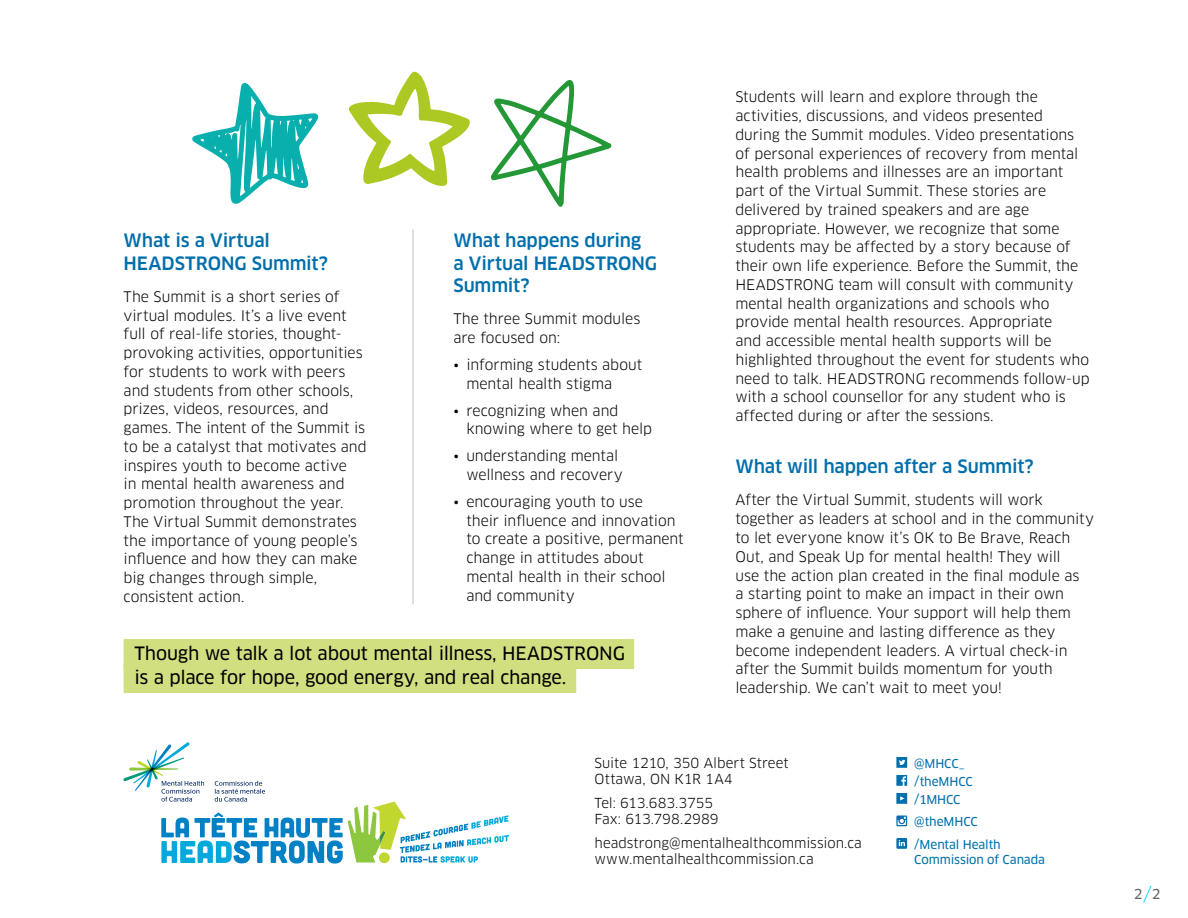
<style>
.page{position:relative;width:1188px;height:918px;background:#fff}
.page>*{position:absolute;margin:0;border:0;box-sizing:border-box;transform-origin:0 0}
.H2_-_Subtitles{font:500 18px/22.5px "Clan OT";letter-spacing:-.01em;color:#006fac}
.P_-_Underline_Exerpt{font:18px/24px "Clan OT News";letter-spacing:-.01em;color:#000}
.P_-_Paragraphs{font:14.25px/18.8px "Clan OT";letter-spacing:-.005em;color:#000}
.P_-_Bullets{font:14.25px/18.8px "Clan OT";letter-spacing:-.005em;color:#000}
.t1{font:13.5px/16.2px "Clan OT";letter-spacing:-.005em;color:#000}
.t2{font:13.5px "Clan OT News";color:#656666}
.P_-_Footer_contact_i{font:12px/18px "Clan OT News";letter-spacing:-.01em;color:#006fac}
</style>
<div class="page">
<svg style="left:1143px;top:885px;width:9px;height:18px"></svg>
<svg style="left:349px;top:72px;width:121px;height:114px"></svg>
<svg style="left:192px;top:83px;width:126px;height:121px"></svg>
<svg style="left:491px;top:80px;width:121px;height:127px"></svg>
<hr style="left:413px;top:229px;width:1px;height:375px;background:#c1c1c1">
<div style="left:124px;top:639px;width:510px;height:30px;background:#d2df81"></div>
<div style="left:124px;top:663px;width:452px;height:30px;background:#d2df81"></div>
<svg style="left:123px;top:742px;width:386px;height:122px"></svg>
<svg style="left:896px;top:757px;width:11px;height:11px"></svg>
<svg style="left:896px;top:775px;width:11px;height:11px"></svg>
<svg style="left:896px;top:793px;width:11px;height:11px"></svg>
<svg style="left:896px;top:816px;width:11px;height:10px"></svg>
<svg style="left:896px;top:838px;width:11px;height:11px"></svg>
<h2 class="H2_-_Subtitles" style="left:124px;top:229px;width:206px">What is a Virtual<br>HEADSTRONG Summit?</h2>
<p class="P_-_Paragraphs" style="left:124px;top:287px;width:244px">The Summit is a short series of virtual modules. It’s a live event full of real-life stories, thought&shy;provoking activities, opportunities for students to work with peers and students from other schools, prizes, videos, resources, and games. The intent of the Summit is to be a catalyst that motivates and inspires youth to become active<br>in mental health awareness and promotion throughout the year.<br>The Virtual Summit demonstrates the importance of young people’s influence and how they can make big changes through simple, consistent action.</p>
<h2 class="H2_-_Subtitles" style="left:453px;top:229px;width:205px">What happens during<br>a Virtual HEADSTRONG<br>Summit?</h2>
<p class="P_-_Paragraphs" style="left:453px;top:310px;width:188px">The three Summit modules are focused on:</p>
<p class="P_-_Bullets" style="left:466px;top:355px;width:178px;text-indent:-13px">• informing students about mental health stigma</p>
<p class="P_-_Bullets" style="left:466px;top:401px;width:187px;text-indent:-13px">• recognizing when and knowing where to get help</p>
<p class="P_-_Bullets" style="left:466px;top:447px;width:158px;text-indent:-13px">• understanding mental wellness and recovery</p>
<p class="P_-_Bullets" style="left:466px;top:492px;width:219px;text-indent:-13px">• encouraging youth to use<br>their influence and innovation to create a positive, permanent change in attitudes about mental health in their school and community</p>
<p class="P_-_Underline_Exerpt" style="left:134px;top:642px;width:492px">Though we talk a lot about mental illness, HEADSTRONG is a place for hope, good energy, and real change.</p>
<p class="P_-_Paragraphs" style="left:735px;top:88px;width:356px">Students will learn and explore through the activities, discussions, and videos presented during the Summit modules. Video presentations of personal experiences of recovery from mental health problems and illnesses are an important part of the Virtual Summit. These stories are delivered by trained speakers and are age appropriate. However, we recognize that some students may be affected by a story because of their own life experience. Before the Summit, the HEADSTRONG team will consult with community mental health organizations and schools who provide mental health resources. Appropriate<br>and accessible mental health supports will be highlighted throughout the event for students who need to talk. HEADSTRONG recommends follow-up with a school counsellor for any student who is affected during or after the sessions.</p>
<h2 class="H2_-_Subtitles" style="left:735px;top:456px;width:300px">What will happen after a Summit?</h2>
<p class="P_-_Paragraphs" style="left:735px;top:491px;width:360px">After the Virtual Summit, students will work together as leaders at school and in the community to let everyone know it’s OK to Be Brave, Reach Out, and Speak Up for mental health! They will<br>use the action plan created in the final module as<br>a starting point to make an impact in their own sphere of influence. Your support will help them make a genuine and lasting difference as they become independent leaders. A virtual check-in after the Summit builds momentum for youth leadership. We can’t wait to meet you!</p>
<p class="t1" style="left:595px;top:755px;width:196px">Suite 1210, 350 Albert Street<br>Ottawa, ON K1R 1A4</p>
<p class="t1" style="left:595px;top:795px;width:126px">Tel: 613.683.3755<br>Fax: 613.798.2989</p>
<p class="t1" style="left:595px;top:834px;width:269px">headstrong@mentalhealthcommission.ca www.mentalhealthcommission.ca</p>
<p class="P_-_Footer_contact_i" style="left:914px;top:754px;width:60px">@MHCC_ /theMHCC /1MHCC</p>
<p class="P_-_Footer_contact_i" style="left:914px;top:811px;width:88px;line-height:22.5px">@theMHCC /Mental Health</p>
<p class="P_-_Footer_contact_i" style="left:914px;top:850px;width:132px">Commission of Canada</p>
<p class="t2" style="left:1134px;top:886px;width:28px">2 2</p>
</div>
